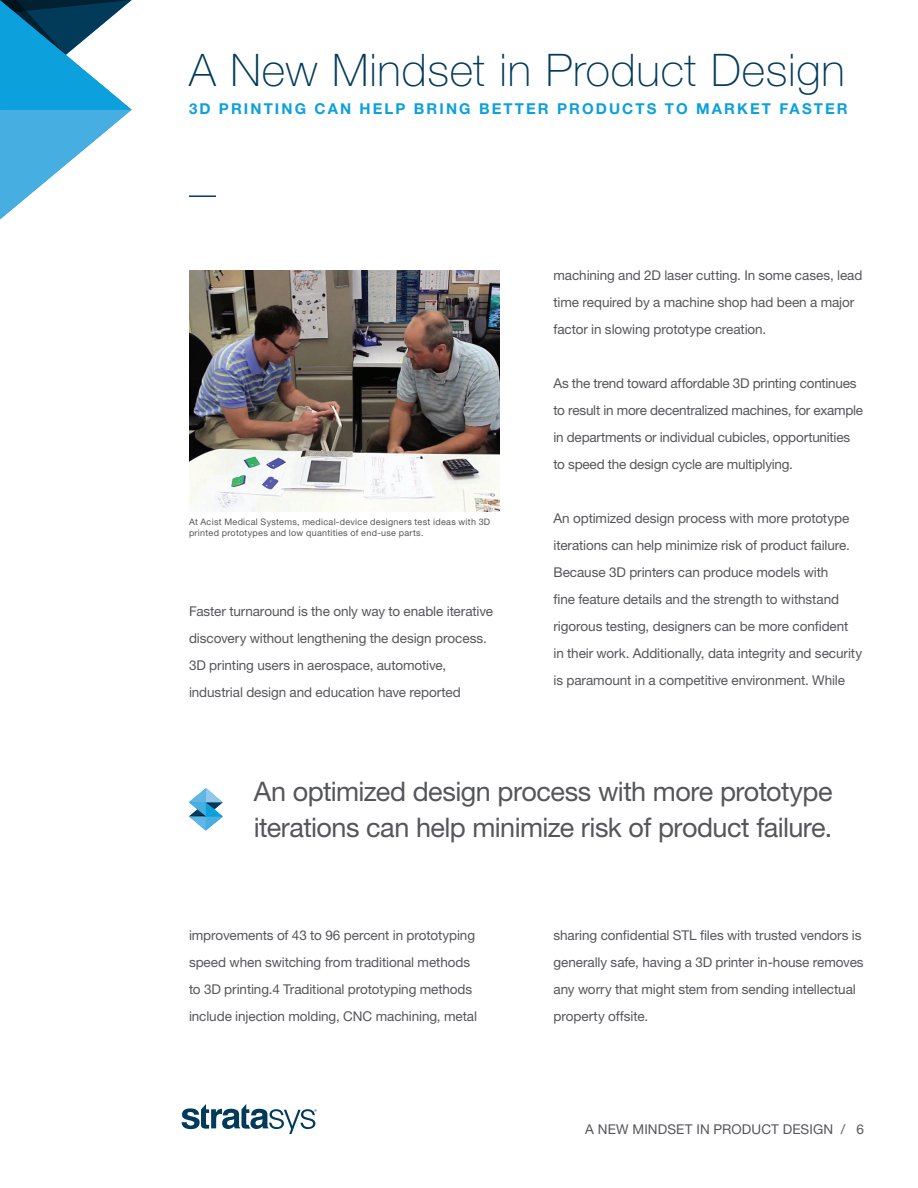
<style>
.page{position:relative;width:918px;height:1188px;background:#fff}
.page>*{position:absolute;margin:0;border:0;box-sizing:border-box;transform-origin:0 0}
.t1{font:100 45px "Helvetica Neue LT Std";letter-spacing:.015em;color:#023b5a}
.t2{font:27px/36px "Helvetica Neue LT Std";letter-spacing:-.02em;color:#55565a}
.t3{font:700 15px "Helvetica Neue LT Std";letter-spacing:.14em;color:#0ca0dc}
.t4{font:13.5px/27px "Helvetica Neue LT Std";letter-spacing:-.005em;color:#55565a}
.t5{font:9px/10.5px "Helvetica Neue LT Std";letter-spacing:.03em;color:#55565a}
</style>
<div class="page">
<svg style="left:182px;top:1104px;width:135px;height:30px"></svg>
<svg style="left:0;top:0;width:132px;height:219px"></svg>
<hr style="left:189px;top:195px;width:27px;height:2px;background:#023b5a">
<img style="left:189px;top:270px;width:311px;height:242px">
<svg style="left:189px;top:788px;width:34px;height:42px"></svg>
<h1 class="t1" style="left:189px;top:44px;width:657px">A New Mindset in Product Design</h1>
<p class="t3" style="left:189px;top:99px;width:660px">3D PRINTING CAN HELP BRING BETTER PRODUCTS TO MARKET FASTER</p>
<p class="t4" style="left:554px;top:261px;width:310px">machining and 2D laser cutting. In some cases, lead time required by a machine shop had been a major factor in slowing prototype creation.</p>
<p class="t5" style="left:189px;top:517px;width:303px">At Acist Medical Systems, medical-device designers test ideas with 3D printed prototypes and low quantities of end-use parts.</p>
<p class="t4" style="left:189px;top:597px;width:306px">Faster turnaround is the only way to enable iterative discovery without lengthening the design process.<br>3D printing users in aerospace, automotive, industrial design and education have reported</p>
<p class="t4" style="left:554px;top:369px;width:311px">As the trend toward affordable 3D printing continues to result in more decentralized machines, for example in departments or individual cubicles, opportunities to speed the design cycle are multiplying.</p>
<p class="t4" style="left:554px;top:504px;width:310px">An optimized design process with more prototype iterations can help minimize risk of product failure.<br>Because 3D printers can produce models with<br>fine feature details and the strength to withstand rigorous testing, designers can be more confident in their work. Additionally, data integrity and security is paramount in a competitive environment. While</p>
<h2 class="t2" style="left:254px;top:773px;width:580px">An optimized design process with more prototype iterations can help minimize risk of product failure.</h2>
<p class="t4" style="left:189px;top:921px;width:290px">improvements of 43 to 96 percent in prototyping speed when switching from traditional methods to 3D printing.4 Traditional prototyping methods include injection molding, CNC machining, metal</p>
<p class="t4" style="left:554px;top:921px;width:312px">sharing confidential STL files with trusted vendors is generally safe, having a 3D printer in-house removes any worry that might stem from sending intellectual property offsite.</p>
<p class="t4" style="left:585px;top:1116px;width:280px">A NEW MINDSET IN PRODUCT DESIGN / 6</p>
</div>
